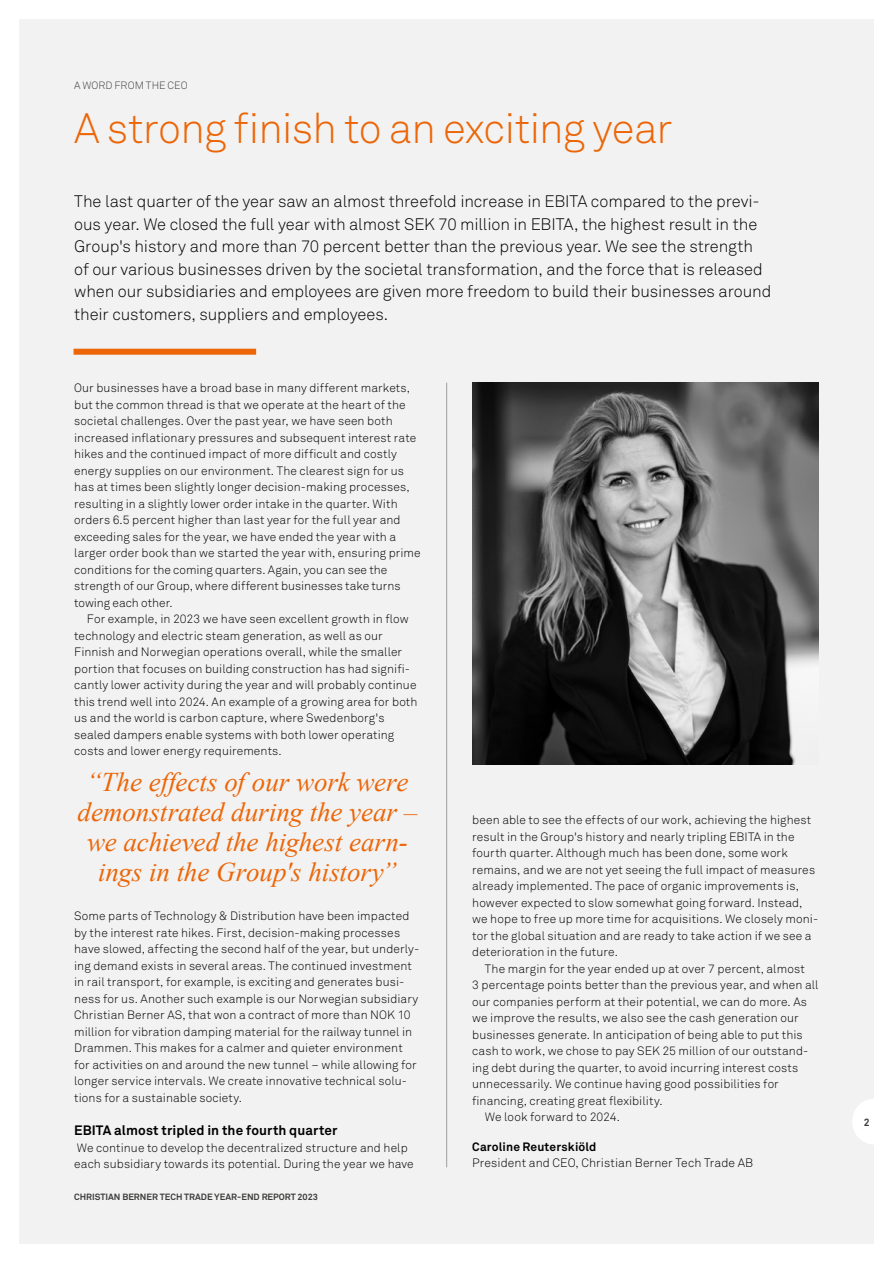
<style>
.page{position:relative;width:893px;height:1263px;background:#fff}
.page>*{position:absolute;margin:0;border:0;box-sizing:border-box;transform-origin:0 0}
.t1{font:42px "Akkurat Light Pro";letter-spacing:-.02em;color:#ec6608}
.t2{font:italic 27px/30px "Times New Roman";letter-spacing:-.005em;color:#ec6608;text-align:center}
.t3{font:16.5px/22.5px "Akkurat Light Pro";letter-spacing:-.005em;color:#000}
.t4{font:700 13.5px "Akkurat Pro";letter-spacing:.01em;color:#000}
.t5{font:12.15px "Akkurat Light Pro";letter-spacing:.01em;color:#000}
.t6{font:12px/16.5px "Akkurat Light Pro";letter-spacing:.01em;color:#000}
.t7{font:700 12px "Akkurat Pro";letter-spacing:.015em;color:#000}
.t8{font:10.5px "Akkurat Light Pro";letter-spacing:.015em;color:#3c3c3b}
.t9{font:700 10.5px "Akkurat Pro";color:#3c3c3b}
.t10{font:700 9px "Akkurat Pro";color:#3c3c3b}
</style>
<div class="page">
<div style="left:19px;top:19px;width:855px;height:1225px;background:#f2f2f2"></div>
<svg style="left:853px;top:1099px;width:21px;height:45px"></svg>
<img style="left:472px;top:383px;width:347px;height:381px">
<hr style="left:446px;top:383px;width:1px;height:784px;background:#9d9d9c">
<div style="left:74px;top:349px;width:182px;height:6px;background:#ec6608"></div>
<p class="t8" style="left:74px;top:79px;width:115px">A WORD FROM THE CEO</p>
<h1 class="t1" style="left:74px;top:104px;width:600px">A strong finish to an exciting year</h1>
<p class="t3" style="left:74px;top:191px;width:699px">The last quarter of the year saw an almost threefold increase in EBITA compared to the previ&shy;ous year. We closed the full year with almost SEK 70 million in EBITA, the highest result in the Group's history and more than 70 percent better than the previous year. We see the strength of our various businesses driven by the societal transformation, and the force that is released when our subsidiaries and employees are given more freedom to build their businesses around their customers, suppliers and employees.</p>
<p class="t6" style="left:74px;top:380px;width:348px">Our businesses have a broad base in many different markets, but the common thread is that we operate at the heart of the societal challenges. Over the past year, we have seen both increased inflationary pressures and subsequent interest rate hikes and the continued impact of more difficult and costly energy supplies on our environment. The clearest sign for us has at times been slightly longer decision-making processes, resulting in a slightly lower order intake in the quarter. With orders 6.5 percent higher than last year for the full year and exceeding sales for the year, we have ended the year with a larger order book than we started the year with, ensuring prime conditions for the coming quarters. Again, you can see the strength of our Group, where different businesses take turns towing each other.</p>
<p class="t6" style="left:74px;top:611px;width:345px;text-indent:13px">For example, in 2023 we have seen excellent growth in flow technology and electric steam generation, as well as our Finnish and Norwegian operations overall, while the smaller portion that focuses on building construction has had signifi&shy;cantly lower activity during the year and will probably continue this trend well into 2024. An example of a growing area for both us and the world is carbon capture, where Swedenborg's sealed dampers enable systems with both lower operating costs and lower energy requirements.</p>
<h2 class="t2" style="left:78px;top:767px;width:341px">“The effects of our work were demonstrated during the year – we achieved the highest earn&shy;ings in the Group's history”</h2>
<p class="t6" style="left:74px;top:908px;width:347px">Some parts of Technology &amp; Distribution have been impacted by the interest rate hikes. First, decision-making processes have slowed, affecting the second half of the year, but underly&shy;ing demand exists in several areas. The continued investment in rail transport, for example, is exciting and generates busi&shy;ness for us. Another such example is our Norwegian subsidiary Christian Berner AS, that won a contract of more than NOK 10 million for vibration damping material for the railway tunnel in Drammen. This makes for a calmer and quieter environment for activities on and around the new tunnel – while allowing for longer service intervals. We create innovative technical solu&shy;tions for a sustainable society.</p>
<p class="t4" style="left:74px;top:1122px;width:265px">EBITA almost tripled in the fourth quarter</p>
<p class="t6" style="left:74px;top:1139px;width:341px">We continue to develop the decentralized structure and help each subsidiary towards its potential. During the year we have</p>
<p class="t10" style="left:74px;top:1191px;width:245px">CHRISTIAN BERNER TECH TRADE YEAR-END REPORT 2023</p>
<p class="t6" style="left:472px;top:812px;width:348px">been able to see the effects of our work, achieving the highest result in the Group's history and nearly tripling EBITA in the fourth quarter. Although much has been done, some work remains, and we are not yet seeing the full impact of measures already implemented. The pace of organic improvements is, however expected to slow somewhat going forward. Instead, we hope to free up more time for acquisitions. We closely moni&shy;tor the global situation and are ready to take action if we see a deterioration in the future.</p>
<p class="t6" style="left:485px;top:961px;width:321px">The margin for the year ended up at over 7 percent, almost</p>
<p class="t6" style="left:472px;top:977px;width:348px">3 percentage points better than the previous year, and when all</p>
<p class="t6" style="left:472px;top:994px;width:336px">our companies perform at their potential, we can do more. As</p>
<p class="t6" style="left:472px;top:1010px;width:328px">we improve the results, we also see the cash generation our</p>
<p class="t6" style="left:472px;top:1027px;width:332px">businesses generate. In anticipation of being able to put this</p>
<p class="t6" style="left:472px;top:1043px;width:338px">cash to work, we chose to pay SEK 25 million of our outstand-</p>
<p class="t6" style="left:472px;top:1060px;width:328px">ing debt during the quarter, to avoid incurring interest costs</p>
<p class="t6" style="left:472px;top:1076px;width:308px">unnecessarily. We continue having good possibilities for</p>
<p class="t6" style="left:472px;top:1093px;width:192px">financing, creating great flexibility.</p>
<p class="t6" style="left:485px;top:1109px;width:136px">We look forward to 2024.</p>
<p class="t7" style="left:472px;top:1139px;width:126px">Caroline Reuterskiöld</p>
<p class="t5" style="left:472px;top:1156px;width:283px">President and CEO, Christian Berner Tech Trade AB</p>
<p class="t9" style="left:864px;top:1116px;width:7px">2</p>
</div>
